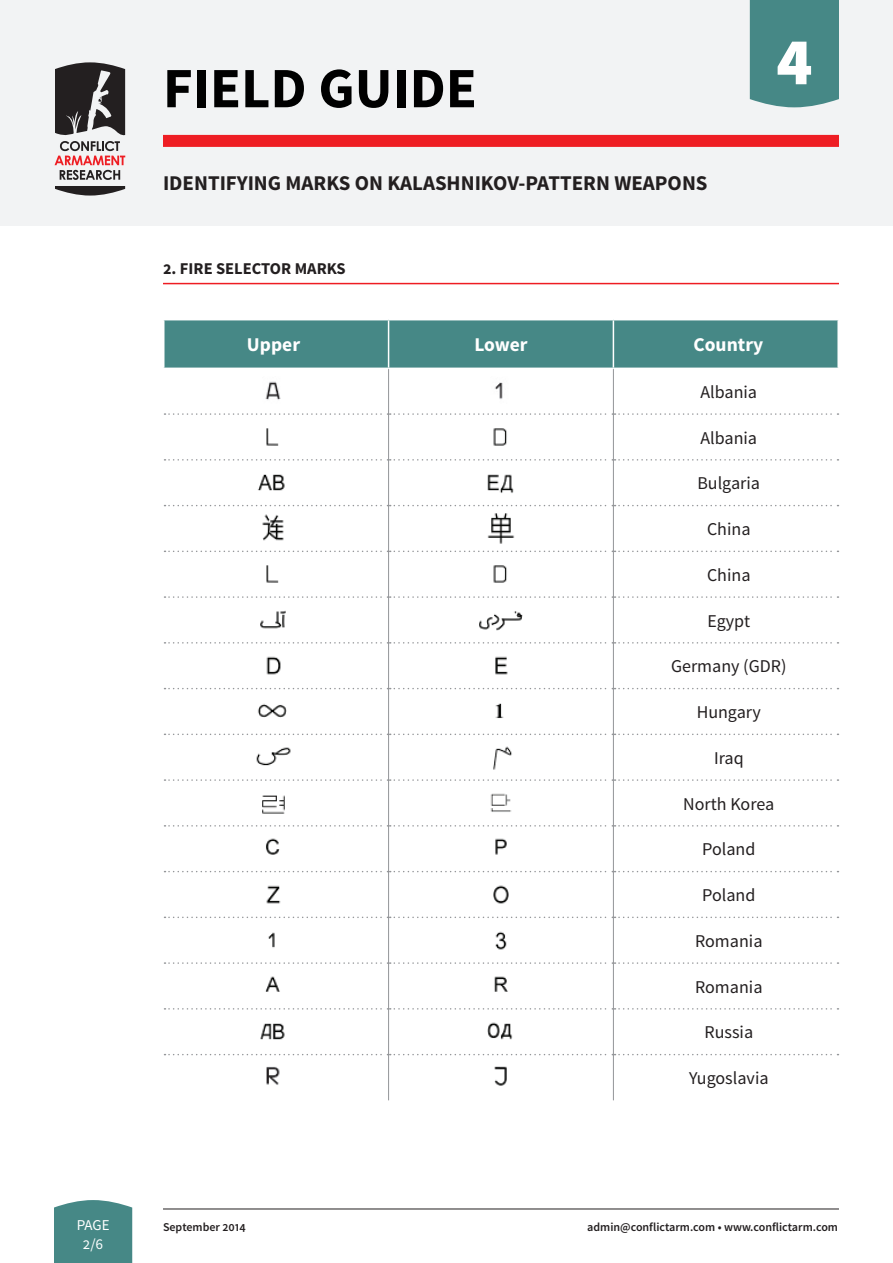
<style>
.page{position:relative;width:893px;height:1263px;background:#fff}
.page>*{position:absolute;margin:0;border:0;box-sizing:border-box;transform-origin:0 0}
.t1{font:900 67.2px "Source Sans Pro";color:#fff}
.t2{font:700 57px "Source Sans Pro";color:#000}
.t3{font:700 21px "Source Sans Pro";color:#231f20}
.t4{font:700 19.5px "Source Sans Pro";color:#fff}
.t5{font:18px "Source Sans Pro";color:#231f20}
.t6{font:700 16.5px "Source Sans Pro";color:#231f20}
.t7{font:15px/18.8px "Source Sans Pro";color:#fff;text-align:center}
.t8{font:600 12px "Source Sans Pro";color:#231f20}
</style>
<div class="page">
<div style="left:54px;top:1200px;width:78px;height:63px;background:#468886"></div>
<hr style="left:163px;top:1208px;width:676px;height:1px;background:#231f20">
<div style="left:0;top:0;width:893px;height:225px;background:#f2f3f4"></div>
<div style="left:750px;top:0;width:89px;height:107px;background:#468886"></div>
<div style="left:163px;top:135px;width:676px;height:12px;background:#ee1d23"></div>
<svg style="left:55px;top:186px;width:70px;height:10px"></svg>
<svg style="left:55px;top:62px;width:70px;height:118px"></svg>
<hr style="left:163px;top:283px;width:676px;height:1px;background:#ee1d23">
<div style="left:164px;top:320px;width:673px;height:48px;background:#468886"></div>
<hr style="left:388px;top:320px;width:1px;height:48px;background:#fff">
<hr style="left:613px;top:320px;width:1px;height:48px;background:#fff">
<svg style="left:164px;top:413px;width:674px;height:2px"></svg>
<svg style="left:164px;top:459px;width:674px;height:2px"></svg>
<svg style="left:164px;top:505px;width:674px;height:1px"></svg>
<svg style="left:164px;top:551px;width:674px;height:1px"></svg>
<svg style="left:164px;top:596px;width:674px;height:2px"></svg>
<svg style="left:164px;top:642px;width:674px;height:2px"></svg>
<svg style="left:164px;top:688px;width:674px;height:1px"></svg>
<svg style="left:164px;top:734px;width:674px;height:1px"></svg>
<svg style="left:164px;top:779px;width:674px;height:2px"></svg>
<svg style="left:164px;top:825px;width:674px;height:1px"></svg>
<svg style="left:164px;top:871px;width:674px;height:1px"></svg>
<svg style="left:164px;top:916px;width:674px;height:2px"></svg>
<svg style="left:164px;top:962px;width:674px;height:2px"></svg>
<svg style="left:164px;top:1008px;width:674px;height:1px"></svg>
<svg style="left:164px;top:1054px;width:674px;height:1px"></svg>
<hr style="left:388px;top:369px;width:1px;height:45px;background:#939598">
<hr style="left:388px;top:414px;width:1px;height:46px;background:#939598">
<hr style="left:388px;top:460px;width:1px;height:46px;background:#939598">
<hr style="left:388px;top:506px;width:1px;height:45px;background:#939598">
<hr style="left:388px;top:551px;width:1px;height:46px;background:#939598">
<hr style="left:388px;top:597px;width:1px;height:46px;background:#939598">
<hr style="left:388px;top:643px;width:1px;height:46px;background:#939598">
<hr style="left:388px;top:689px;width:1px;height:45px;background:#939598">
<hr style="left:388px;top:734px;width:1px;height:46px;background:#939598">
<hr style="left:388px;top:780px;width:1px;height:46px;background:#939598">
<hr style="left:388px;top:826px;width:1px;height:45px;background:#939598">
<hr style="left:388px;top:871px;width:1px;height:46px;background:#939598">
<hr style="left:388px;top:917px;width:1px;height:46px;background:#939598">
<hr style="left:388px;top:963px;width:1px;height:46px;background:#939598">
<hr style="left:388px;top:1009px;width:1px;height:45px;background:#939598">
<hr style="left:388px;top:1054px;width:1px;height:46px;background:#939598">
<hr style="left:613px;top:369px;width:1px;height:45px;background:#939598">
<hr style="left:613px;top:414px;width:1px;height:46px;background:#939598">
<hr style="left:613px;top:460px;width:1px;height:46px;background:#939598">
<hr style="left:613px;top:506px;width:1px;height:45px;background:#939598">
<hr style="left:613px;top:551px;width:1px;height:46px;background:#939598">
<hr style="left:613px;top:597px;width:1px;height:46px;background:#939598">
<hr style="left:613px;top:643px;width:1px;height:46px;background:#939598">
<hr style="left:613px;top:689px;width:1px;height:45px;background:#939598">
<hr style="left:613px;top:734px;width:1px;height:46px;background:#939598">
<hr style="left:613px;top:780px;width:1px;height:46px;background:#939598">
<hr style="left:613px;top:826px;width:1px;height:45px;background:#939598">
<hr style="left:613px;top:871px;width:1px;height:46px;background:#939598">
<hr style="left:613px;top:917px;width:1px;height:46px;background:#939598">
<hr style="left:613px;top:963px;width:1px;height:46px;background:#939598">
<hr style="left:613px;top:1009px;width:1px;height:45px;background:#939598">
<hr style="left:613px;top:1054px;width:1px;height:46px;background:#939598">
<img style="left:265px;top:381px;width:16px;height:19px">
<img style="left:494px;top:382px;width:9px;height:17px">
<img style="left:266px;top:428px;width:13px;height:18px">
<img style="left:493px;top:428px;width:14px;height:18px">
<img style="left:257px;top:474px;width:28px;height:17px">
<img style="left:487px;top:474px;width:27px;height:19px">
<img style="left:262px;top:514px;width:22px;height:27px">
<img style="left:487px;top:513px;width:28px;height:31px">
<img style="left:266px;top:565px;width:13px;height:18px">
<img style="left:493px;top:565px;width:14px;height:18px">
<img style="left:260px;top:610px;width:26px;height:19px">
<img style="left:480px;top:611px;width:42px;height:20px">
<img style="left:266px;top:656px;width:15px;height:19px">
<img style="left:495px;top:656px;width:13px;height:19px">
<img style="left:257px;top:703px;width:30px;height:15px">
<img style="left:495px;top:703px;width:9px;height:15px">
<img style="left:256px;top:747px;width:35px;height:19px">
<img style="left:493px;top:746px;width:19px;height:24px">
<img style="left:262px;top:795px;width:23px;height:19px">
<img style="left:490px;top:793px;width:22px;height:19px">
<img style="left:266px;top:838px;width:14px;height:17px">
<img style="left:495px;top:838px;width:12px;height:17px">
<img style="left:266px;top:885px;width:15px;height:19px">
<img style="left:493px;top:885px;width:16px;height:19px">
<img style="left:268px;top:932px;width:7px;height:16px">
<img style="left:495px;top:931px;width:12px;height:19px">
<img style="left:265px;top:976px;width:15px;height:16px">
<img style="left:494px;top:976px;width:14px;height:16px">
<img style="left:260px;top:1023px;width:25px;height:17px">
<img style="left:487px;top:1022px;width:26px;height:18px">
<img style="left:266px;top:1066px;width:14px;height:19px">
<img style="left:494px;top:1066px;width:13px;height:20px">
<h2 class="t2" style="left:163px;top:52px;width:315px">FIELD GUIDE</h2>
<p class="t3" style="left:163px;top:169px;width:546px">IDENTIFYING MARKS ON KALASHNIKOV-PATTERN WEAPONS</p>
<p class="t6" style="left:163px;top:258px;width:184px">2. FIRE SELECTOR MARKS</p>
<h1 class="t1" style="left:776px;top:18px;width:38px">4</h1>
<p class="t4" style="left:247px;top:332px;width:55px">Upper</p>
<p class="t4" style="left:474px;top:332px;width:55px">Lower</p>
<p class="t4" style="left:693px;top:332px;width:71px">Country</p>
<p class="t5" style="left:700px;top:381px;width:58px">Albania</p>
<p class="t5" style="left:700px;top:427px;width:58px">Albania</p>
<p class="t5" style="left:697px;top:472px;width:64px">Bulgaria</p>
<p class="t5" style="left:707px;top:518px;width:45px">China</p>
<p class="t5" style="left:707px;top:564px;width:45px">China</p>
<p class="t5" style="left:707px;top:610px;width:44px">Egypt</p>
<p class="t5" style="left:671px;top:655px;width:117px">Germany (GDR)</p>
<p class="t5" style="left:697px;top:701px;width:66px">Hungary</p>
<p class="t5" style="left:714px;top:747px;width:31px">Iraq</p>
<p class="t5" style="left:683px;top:792px;width:93px">North Korea</p>
<p class="t5" style="left:702px;top:838px;width:55px">Poland</p>
<p class="t5" style="left:702px;top:884px;width:55px">Poland</p>
<p class="t5" style="left:695px;top:930px;width:69px">Romania</p>
<p class="t5" style="left:695px;top:975px;width:69px">Romania</p>
<p class="t5" style="left:704px;top:1021px;width:50px">Russia</p>
<p class="t5" style="left:689px;top:1067px;width:81px">Yugoslavia</p>
<p class="t7" style="left:77px;top:1216px;width:34px">PAGE<br>2/6</p>
<p class="t8" style="left:163px;top:1219px;width:84px">September 2014</p>
<p class="t8" style="left:587px;top:1219px;width:252px">admin@conflictarm.com • www.conflictarm.com</p>
</div>
